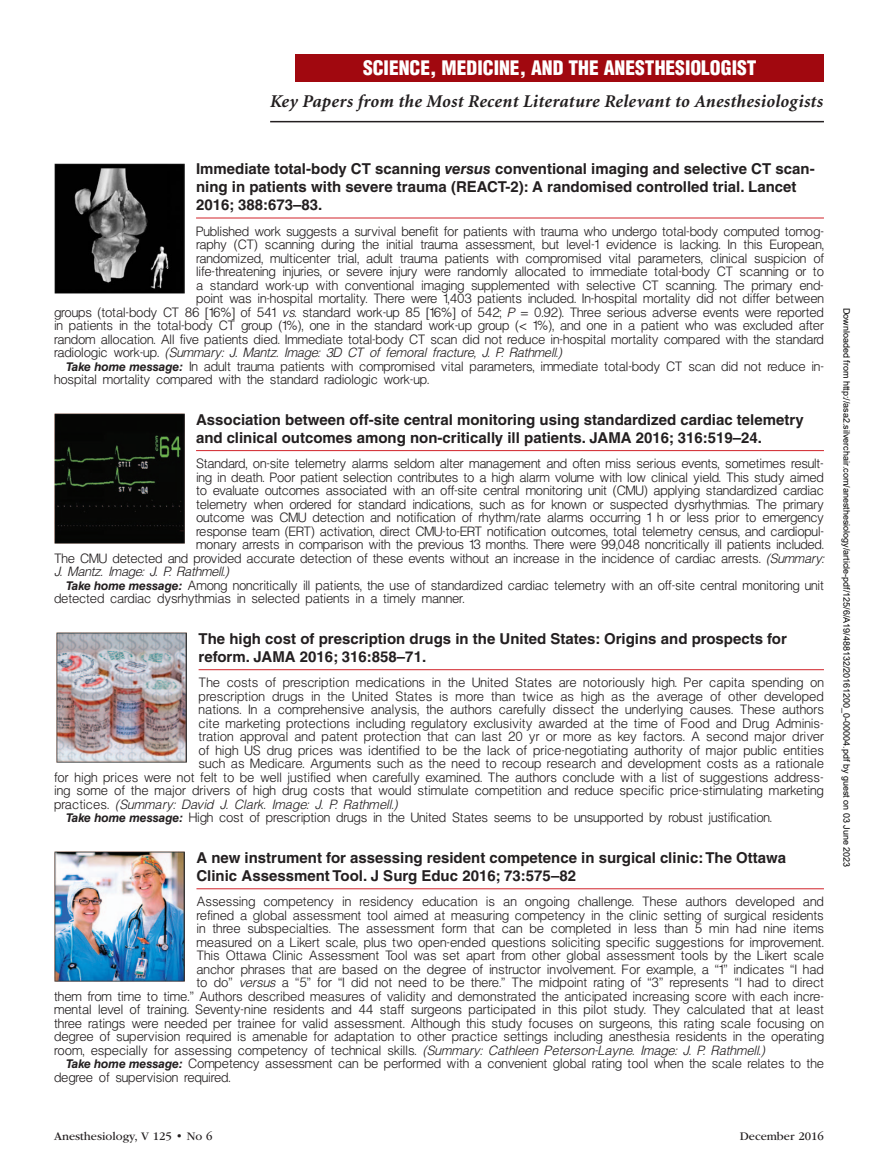
<style>
.page{position:relative;width:878px;height:1175px;background:#fff}
.page>*{position:absolute;margin:0;border:0;box-sizing:border-box;transform-origin:0 0}
.t1{font:900 condensed 19.5px "Helvetica";color:#fff}
.t2{font:italic 700 18px "Minion";letter-spacing:.015em;color:#231f20}
.t3{font:700 15px/18px "Helvetica";color:#231f20}
.t4{font:300 12px "Helvetica";letter-spacing:-.01em;color:#231f20}
.t5{font:italic 300 12px "Helvetica";letter-spacing:-.01em;color:#231f20}
.t6{font:12px "ITC Garamond Std";color:#231f20}
.t7{font:9px "Arial";color:#000}
.s1{font-style:italic}
.s2{font-style:normal}
.s3{font-weight:700;font-style:italic}
</style>
<div class="page">
<div style="left:296px;top:54px;width:528px;height:27px;background:#a1080f"></div>
<hr style="left:270px;top:121px;width:554px;height:1px;background:#231f20">
<hr style="left:196px;top:218px;width:628px;height:1px;background:#d1232a">
<hr style="left:196px;top:450px;width:628px;height:1px;background:#d1232a">
<hr style="left:198px;top:669px;width:625px;height:1px;background:#d1232a">
<hr style="left:196px;top:888px;width:628px;height:1px;background:#d1232a">
<img style="left:54px;top:851px;width:130px;height:130px">
<img style="left:54px;top:413px;width:130px;height:130px">
<img style="left:54px;top:164px;width:130px;height:130px">
<img style="left:57px;top:632px;width:129px;height:130px">
<h1 class="t1" style="left:363px;top:55px;width:395px">SCIENCE , MEDICINE, AND THE ANESTHESIOLOGIST</h1>
<h2 class="t2" style="left:270px;top:93px;width:554px">Key Papers from the Most Recent Literature Relevant to Anesthesiologists</h2>
<p class="t3" style="left:196px;top:160px;width:620px">Immediate total-body CT scanning <span class="s1">versus</span> conventional imaging and selective CT scan&shy;ning in patients with severe trauma (REACT-2): A randomised controlled trial. Lancet<br>2016; 388:673–83.</p>
<p class="t4" style="left:196px;top:223px;width:629px">Published work suggests a survival benefit for patients with trauma who undergo total-body computed tomog-</p>
<p class="t4" style="left:196px;top:236px;width:629px">raphy (CT) scanning during the initial trauma assessment, but level-1 evidence is lacking. In this European,</p>
<p class="t4" style="left:196px;top:250px;width:629px">randomized, multicenter trial, adult trauma patients with compromised vital parameters, clinical suspicion of</p>
<p class="t4" style="left:196px;top:263px;width:629px">life-threatening injuries, or severe injury were randomly allocated to immediate total-body CT scanning or to</p>
<p class="t4" style="left:196px;top:277px;width:629px">a standard work-up with conventional imaging supplemented with selective CT scanning. The primary end-</p>
<p class="t4" style="left:196px;top:290px;width:629px">point was in-hospital mortality. There were 1,403 patients included. In-hospital mortality did not differ between</p>
<p class="t4" style="left:54px;top:304px;width:771px">groups (total-body CT 86 [16%] of 541 <span class="s1">vs</span>. standard work-up 85 [16%] of 542; <span class="s1">P</span> = 0.92). Three serious adverse events were reported</p>
<p class="t4" style="left:54px;top:317px;width:771px">in patients in the total-body CT group (1%), one in the standard work-up group (&lt; 1%), and one in a patient who was excluded after</p>
<p class="t4" style="left:54px;top:331px;width:771px">random allocation. All five patients died. Immediate total-body CT scan did not reduce in-hospital mortality compared with the standard</p>
<p class="t5" style="left:54px;top:345px;width:509px"><span class="s2">radiologic work-up.</span> (Summary: J. Mantz. Image: 3D CT of femoral fracture, J. P. Rathmell.)</p>
<p class="t4" style="left:66px;top:358px;width:759px"><span class="s3">Take home message:</span> In adult trauma patients with compromised vital parameters, immediate total-body CT scan did not reduce in-</p>
<p class="t4" style="left:54px;top:371px;width:377px">hospital mortality compared with the standard radiologic work-up.</p>
<p class="t3" style="left:196px;top:410px;width:609px">Association between off-site central monitoring using standardized cardiac telemetry and clinical outcomes among non-critically ill patients. JAMA 2016; 316:519–24.</p>
<p class="t4" style="left:196px;top:455px;width:629px">Standard, on-site telemetry alarms seldom alter management and often miss serious events, sometimes result-</p>
<p class="t4" style="left:196px;top:469px;width:629px">ing in death. Poor patient selection contributes to a high alarm volume with low clinical yield. This study aimed</p>
<p class="t4" style="left:196px;top:482px;width:629px">to evaluate outcomes associated with an off-site central monitoring unit (CMU) applying standardized cardiac</p>
<p class="t4" style="left:196px;top:496px;width:629px">telemetry when ordered for standard indications, such as for known or suspected dysrhythmias. The primary</p>
<p class="t4" style="left:196px;top:509px;width:629px">outcome was CMU detection and notification of rhythm/rate alarms occurring 1 h or less prior to emergency</p>
<p class="t4" style="left:196px;top:523px;width:629px">response team (ERT) activation, direct CMU-to-ERT notification outcomes, total telemetry census, and cardiopul-</p>
<p class="t4" style="left:196px;top:536px;width:629px">monary arrests in comparison with the previous 13 months. There were 99,048 noncritically ill patients included.</p>
<p class="t4" style="left:54px;top:550px;width:771px">The CMU detected and provided accurate detection of these events without an increase in the incidence of cardiac arrests. <span class="s1">(Summary:</span></p>
<p class="t5" style="left:54px;top:564px;width:176px">J. Mantz. Image: J. P. Rathmell.)</p>
<p class="t4" style="left:66px;top:577px;width:759px"><span class="s3">Take home message:</span> Among noncritically ill patients, the use of standardized cardiac telemetry with an off-site central monitoring unit</p>
<p class="t4" style="left:54px;top:590px;width:412px">detected cardiac dysrhythmias in selected patients in a timely manner.</p>
<p class="t3" style="left:198px;top:629px;width:590px">The high cost of prescription drugs in the United States: Origins and prospects for reform. JAMA 2016; 316:858–71.</p>
<p class="t4" style="left:198px;top:674px;width:626px">The costs of prescription medications in the United States are notoriously high. Per capita spending on</p>
<p class="t4" style="left:198px;top:688px;width:626px">prescription drugs in the United States is more than twice as high as the average of other developed</p>
<p class="t4" style="left:198px;top:701px;width:626px">nations. In a comprehensive analysis, the authors carefully dissect the underlying causes. These authors</p>
<p class="t4" style="left:198px;top:715px;width:626px">cite marketing protections including regulatory exclusivity awarded at the time of Food and Drug Adminis-</p>
<p class="t4" style="left:198px;top:728px;width:627px">tration approval and patent protection that can last 20 yr or more as key factors. A second major driver</p>
<p class="t4" style="left:198px;top:742px;width:627px">of high US drug prices was identified to be the lack of price-negotiating authority of major public entities</p>
<p class="t4" style="left:198px;top:755px;width:626px">such as Medicare. Arguments such as the need to recoup research and development costs as a rationale</p>
<p class="t4" style="left:54px;top:769px;width:771px">for high prices were not felt to be well justified when carefully examined. The authors conclude with a list of suggestions address-</p>
<p class="t4" style="left:54px;top:782px;width:771px">ing some of the major drivers of high drug costs that would stimulate competition and reduce specific price-stimulating marketing</p>
<p class="t5" style="left:54px;top:796px;width:345px"><span class="s2">practices.</span> (Summary: David J. Clark. Image: J. P. Rathmell.)</p>
<p class="t4" style="left:66px;top:809px;width:707px"><span class="s3">Take home message:</span> High cost of prescription drugs in the United States seems to be unsupported by robust justification.</p>
<p class="t3" style="left:196px;top:848px;width:591px">A new instrument for assessing resident competence in surgical clinic: The Ottawa<br>Clinic Assessment Tool. J Surg Educ 2016; 73:575–82</p>
<p class="t4" style="left:196px;top:893px;width:629px">Assessing competency in residency education is an ongoing challenge. These authors developed and</p>
<p class="t4" style="left:196px;top:907px;width:629px">refined a global assessment tool aimed at measuring competency in the clinic setting of surgical residents</p>
<p class="t4" style="left:196px;top:920px;width:629px">in three subspecialties. The assessment form that can be completed in less than 5 min had nine items</p>
<p class="t4" style="left:196px;top:934px;width:629px">measured on a Likert scale, plus two open-ended questions soliciting specific suggestions for improvement.</p>
<p class="t4" style="left:196px;top:947px;width:629px">This Ottawa Clinic Assessment Tool was set apart from other global assessment tools by the Likert scale</p>
<p class="t4" style="left:196px;top:961px;width:629px">anchor phrases that are based on the degree of instructor involvement. For example, a “1” indicates “I had</p>
<p class="t4" style="left:196px;top:974px;width:629px">to do” <span class="s1">versus</span> a “5” for “I did not need to be there.” The midpoint rating of “3” represents “I had to direct</p>
<p class="t4" style="left:54px;top:988px;width:771px">them from time to time.” Authors described measures of validity and demonstrated the anticipated increasing score with each incre-</p>
<p class="t4" style="left:54px;top:1001px;width:771px">mental level of training. Seventy-nine residents and 44 staff surgeons participated in this pilot study. They calculated that at least</p>
<p class="t4" style="left:54px;top:1015px;width:771px">three ratings were needed per trainee for valid assessment. Although this study focuses on surgeons, this rating scale focusing on</p>
<p class="t4" style="left:54px;top:1028px;width:771px">degree of supervision required is amenable for adaptation to other practice settings including anesthesia residents in the operating</p>
<p class="t4" style="left:54px;top:1042px;width:712px">room, especially for assessing competency of technical skills. <span class="s1">(Summary: Cathleen Peterson-Layne. Image: J. P. Rathmell.)</span></p>
<p class="t4" style="left:66px;top:1055px;width:759px"><span class="s3">Take home message:</span> Competency assessment can be performed with a convenient global rating tool when the scale relates to the</p>
<p class="t4" style="left:54px;top:1069px;width:178px">degree of supervision required.</p>
<p class="t7" style="left:850px;top:307px;width:561px;rotate:90deg">Downloaded from http://asa2.silverchair.com/anesthesiology/article-pdf/125/6/A19/488132/20161200_0-00004.pdf by guest on 03 June 2023</p>
<p class="t6" style="left:54px;top:1130px;width:160px">Anesthesiology, V 125 • No 6</p>
<p class="t6" style="left:739px;top:1130px;width:86px">December 2016</p>
</div>
